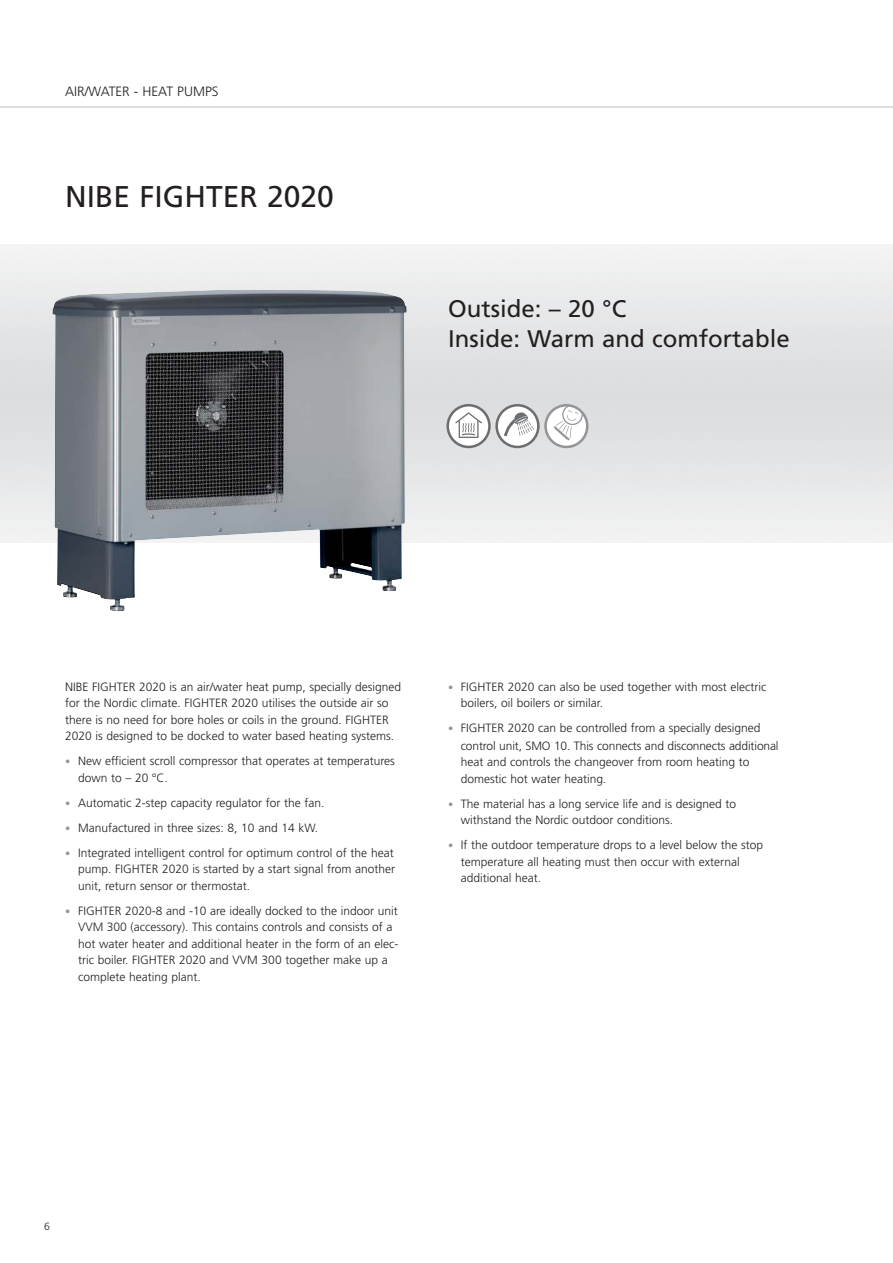
<style>
.page{position:relative;width:893px;height:1263px;background:#fff}
.page>*{position:absolute;margin:0;border:0;box-sizing:border-box;transform-origin:0 0}
.t1{font:30px "Frutiger";color:#231f20}
.t2{font:24px/30px "Frutiger";color:#231f20}
.t3{font:300 13.5px "Frutiger";color:#231f20}
.t4{font:300 12px/16.5px "Frutiger";color:#231f20}
.t5{font:300 10.5px "Frutiger";color:#231f20}
.s1{font-size:10.5px;color:#939598}
</style>
<div class="page">
<hr style="left:0;top:106px;width:893px;height:2px;background:#d1d2d4">
<img style="left:52px;top:289px;width:354px;height:322px">
<svg style="left:446px;top:404px;width:142px;height:44px"></svg>
<p class="t3" style="left:65px;top:86px;width:155px">AIR/WATER - HEAT PUMPS</p>
<h1 class="t1" style="left:65px;top:184px;width:270px">NIBE FIGHTER 2020</h1>
<h2 class="t2" style="left:448px;top:296px;width:343px">Outside: – 20 °C<br>Inside: Warm and comfortable</h2>
<p class="t4" style="left:65px;top:679px;width:337px">NIBE FIGHTER 2020 is an air/water heat pump, specially designed for the Nordic climate. FIGHTER 2020 utilises the outside air so there is no need for bore holes or coils in the ground. FIGHTER 2020 is designed to be docked to water based heating systems.</p>
<p class="t4" style="left:78px;top:754px;width:318px;text-indent:-13px"><span class="s1">•</span> New efficient scroll compressor that operates at temperatures down to – 20 °C.</p>
<p class="t4" style="left:65px;top:795px;width:261px"><span class="s1">•</span> Automatic 2-step capacity regulator for the fan.</p>
<p class="t4" style="left:65px;top:820px;width:254px"><span class="s1">•</span> Manufactured in three sizes: 8, 10 and 14 kW.</p>
<p class="t4" style="left:78px;top:845px;width:319px;text-indent:-13px"><span class="s1">•</span> Integrated intelligent control for optimum control of the heat pump. FIGHTER 2020 is started by a start signal from another unit, return sensor or thermostat.</p>
<p class="t4" style="left:78px;top:903px;width:322px;text-indent:-13px"><span class="s1">•</span> FIGHTER 2020-8 and -10 are ideally docked to the indoor unit VVM 300 (accessory). This contains controls and consists of a hot water heater and additional heater in the form of an elec&shy;tric boiler. FIGHTER 2020 and VVM 300 together make up a complete heating plant.</p>
<p class="t4" style="left:461px;top:679px;width:307px;text-indent:-13px"><span class="s1">•</span> FIGHTER 2020 can also be used together with most electric boilers, oil boilers or similar.</p>
<p class="t4" style="left:461px;top:721px;width:319px;text-indent:-13px"><span class="s1">•</span> FIGHTER 2020 can be controlled from a specially designed control unit, SMO 10. This connects and disconnects additional heat and controls the changeover from room heating to domestic hot water heating.</p>
<p class="t4" style="left:461px;top:796px;width:277px;text-indent:-13px"><span class="s1">•</span> The material has a long service life and is designed to withstand the Nordic outdoor conditions.</p>
<p class="t4" style="left:461px;top:838px;width:304px;text-indent:-13px"><span class="s1">•</span> If the outdoor temperature drops to a level below the stop temperature all heating must then occur with external additional heat.</p>
<p class="t5" style="left:44px;top:1222px;width:7px">6</p>
</div>
